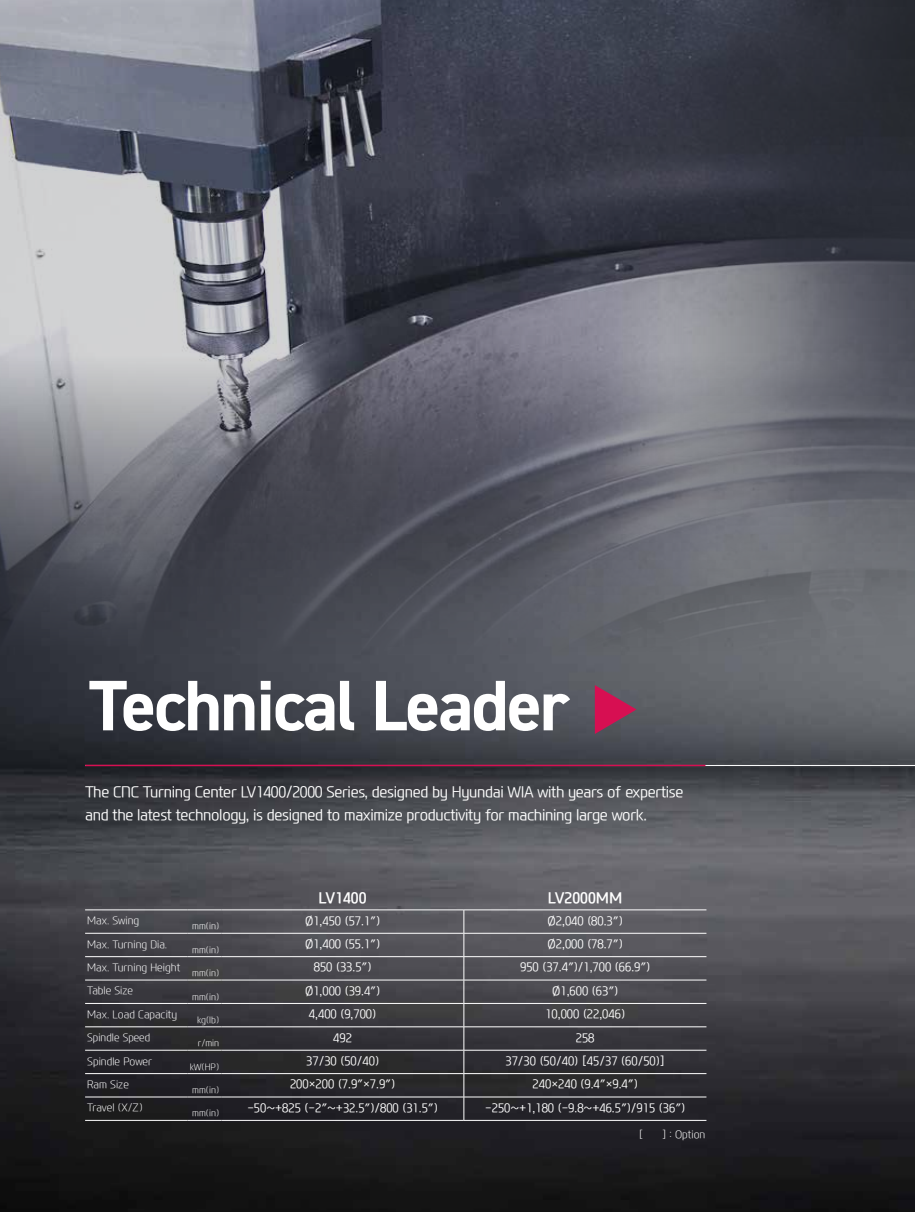
<style>
.page{position:relative;width:915px;height:1212px;background:#fff}
.page>*{position:absolute;margin:0;border:0;box-sizing:border-box;transform-origin:0 0}
.t1{font:700 71.7px "DIN2014";letter-spacing:-.025em;color:#fff}
.t2{font:300 15px/22.5px "Modern H";letter-spacing:-.025em;color:#fff}
.t3{font:700 15px "Modern H";color:#fff}
.t4{font:300 12px "Modern H";color:#fff}
.t5{font:300 10.5px "Modern H Eco";color:#fff}
.t6{font:300 9px "Modern H Eco";color:#fff}
.s1{font-family:"Modern H Eco";font-weight:300;color:#d70f52}
</style>
<div class="page">
<img style="left:0;top:677px;width:914px;height:535px">
<img style="left:0;top:0;width:914px;height:677px">
<hr style="left:85px;top:765px;width:829px;height:1px;background:#fff">
<hr style="left:85px;top:765px;width:620px;height:1px;background:#d70f52">
<hr style="left:85px;top:909px;width:102px;height:1px;background:#fff">
<hr style="left:187px;top:909px;width:34px;height:1px;background:#fff">
<hr style="left:221px;top:909px;width:242px;height:1px;background:#fff">
<hr style="left:463px;top:909px;width:243px;height:1px;background:#fff">
<hr style="left:85px;top:933px;width:102px;height:1px;background:#fff">
<hr style="left:187px;top:933px;width:34px;height:1px;background:#fff">
<hr style="left:221px;top:933px;width:242px;height:1px;background:#fff">
<hr style="left:463px;top:933px;width:243px;height:1px;background:#fff">
<hr style="left:85px;top:956px;width:102px;height:1px;background:#fff">
<hr style="left:187px;top:956px;width:34px;height:1px;background:#fff">
<hr style="left:221px;top:956px;width:242px;height:1px;background:#fff">
<hr style="left:463px;top:956px;width:243px;height:1px;background:#fff">
<hr style="left:85px;top:980px;width:102px;height:1px;background:#fff">
<hr style="left:187px;top:980px;width:34px;height:1px;background:#fff">
<hr style="left:221px;top:980px;width:242px;height:1px;background:#fff">
<hr style="left:463px;top:980px;width:243px;height:1px;background:#fff">
<hr style="left:85px;top:1003px;width:102px;height:1px;background:#fff">
<hr style="left:187px;top:1003px;width:34px;height:1px;background:#fff">
<hr style="left:221px;top:1003px;width:242px;height:1px;background:#fff">
<hr style="left:463px;top:1003px;width:243px;height:1px;background:#fff">
<hr style="left:85px;top:1026px;width:102px;height:1px;background:#fff">
<hr style="left:187px;top:1026px;width:34px;height:1px;background:#fff">
<hr style="left:221px;top:1026px;width:242px;height:1px;background:#fff">
<hr style="left:463px;top:1026px;width:243px;height:1px;background:#fff">
<hr style="left:85px;top:1050px;width:102px;height:1px;background:#fff">
<hr style="left:187px;top:1050px;width:34px;height:1px;background:#fff">
<hr style="left:221px;top:1050px;width:242px;height:1px;background:#fff">
<hr style="left:463px;top:1050px;width:243px;height:1px;background:#fff">
<hr style="left:85px;top:1073px;width:102px;height:1px;background:#fff">
<hr style="left:187px;top:1073px;width:34px;height:1px;background:#fff">
<hr style="left:221px;top:1073px;width:242px;height:1px;background:#fff">
<hr style="left:463px;top:1073px;width:243px;height:1px;background:#fff">
<hr style="left:85px;top:1097px;width:102px;height:1px;background:#fff">
<hr style="left:187px;top:1097px;width:34px;height:1px;background:#fff">
<hr style="left:221px;top:1097px;width:242px;height:1px;background:#fff">
<hr style="left:463px;top:1097px;width:243px;height:1px;background:#fff">
<hr style="left:85px;top:1120px;width:102px;height:1px;background:#fff">
<hr style="left:187px;top:1120px;width:34px;height:1px;background:#fff">
<hr style="left:221px;top:1120px;width:242px;height:1px;background:#fff">
<hr style="left:463px;top:1120px;width:243px;height:1px;background:#fff">
<svg style="left:463px;top:910px;width:1px;height:210px"></svg>
<h1 class="t1" style="left:89px;top:658px;width:560px">Technical Leader <span class="s1">▶</span></h1>
<p class="t2" style="left:85px;top:781px;width:599px">The CNC Turning Center LV1400/2000 Series, designed by Hyundai WIA with years of expertise and the latest technology, is designed to maximize productivity for machining large work.</p>
<p class="t3" style="left:318px;top:887px;width:49px">LV1400</p>
<p class="t3" style="left:547px;top:887px;width:76px">LV2000MM</p>
<p class="t5" style="left:87px;top:913px;width:54px">Max. Swing</p>
<p class="t6" style="left:192px;top:920px;width:28px">mm(in)</p>
<p class="t4" style="left:305px;top:912px;width:76px">Ø1,450 (57.1″)</p>
<p class="t4" style="left:547px;top:912px;width:76px">Ø2,040 (80.3″)</p>
<p class="t5" style="left:87px;top:937px;width:81px">Max. Turning Dia.</p>
<p class="t6" style="left:192px;top:943px;width:28px">mm(in)</p>
<p class="t4" style="left:305px;top:936px;width:76px">Ø1,400 (55.1″)</p>
<p class="t4" style="left:547px;top:936px;width:76px">Ø2,000 (78.7″)</p>
<p class="t5" style="left:87px;top:960px;width:94px">Max. Turning Height</p>
<p class="t6" style="left:192px;top:967px;width:28px">mm(in)</p>
<p class="t4" style="left:313px;top:959px;width:59px">850 (33.5″)</p>
<p class="t4" style="left:520px;top:959px;width:131px">950 (37.4″)/1,700 (66.9″)</p>
<p class="t5" style="left:87px;top:984px;width:47px">Table Size</p>
<p class="t5" style="left:87px;top:1007px;width:91px">Max. Load Capacity</p>
<p class="t6" style="left:192px;top:990px;width:28px">mm(in)</p>
<p class="t4" style="left:305px;top:982px;width:76px">Ø1,000 (39.4″)</p>
<p class="t4" style="left:552px;top:982px;width:67px">Ø1,600 (63″)</p>
<p class="t6" style="left:197px;top:1014px;width:24px">kg(lb)</p>
<p class="t4" style="left:309px;top:1006px;width:69px">4,400 (9,700)</p>
<p class="t4" style="left:545px;top:1006px;width:81px">10,000 (22,046)</p>
<p class="t5" style="left:87px;top:1030px;width:64px">Spindle Speed</p>
<p class="t6" style="left:198px;top:1037px;width:23px">r/min</p>
<p class="t5" style="left:87px;top:1054px;width:66px">Spindle Power</p>
<p class="t6" style="left:190px;top:1060px;width:31px">kW(HP)</p>
<p class="t5" style="left:87px;top:1077px;width:43px">Ram Size</p>
<p class="t5" style="left:87px;top:1101px;width:57px">Travel (X/Z)</p>
<p class="t6" style="left:192px;top:1084px;width:28px">mm(in)</p>
<p class="t6" style="left:192px;top:1107px;width:28px">mm(in)</p>
<p class="t4" style="left:333px;top:1029px;width:20px">492</p>
<p class="t4" style="left:575px;top:1029px;width:20px">258</p>
<p class="t4" style="left:306px;top:1053px;width:74px">37/30 (50/40)</p>
<p class="t4" style="left:505px;top:1053px;width:161px">37/30 (50/40) [45/37 (60/50)]</p>
<p class="t4" style="left:290px;top:1076px;width:106px">200×200 (7.9″×7.9″)</p>
<p class="t4" style="left:532px;top:1076px;width:106px">240×240 (9.4″×9.4″)</p>
<p class="t4" style="left:247px;top:1099px;width:192px">-50~+825 (-2″~+32.5″)/800 (31.5″)</p>
<p class="t4" style="left:485px;top:1099px;width:201px">-250~+1,180 (-9.8~+46.5″)/915 (36″)</p>
<p class="t5" style="left:638px;top:1127px;width:6px">[</p>
<p class="t5" style="left:662px;top:1127px;width:45px">] : Option</p>
</div>
